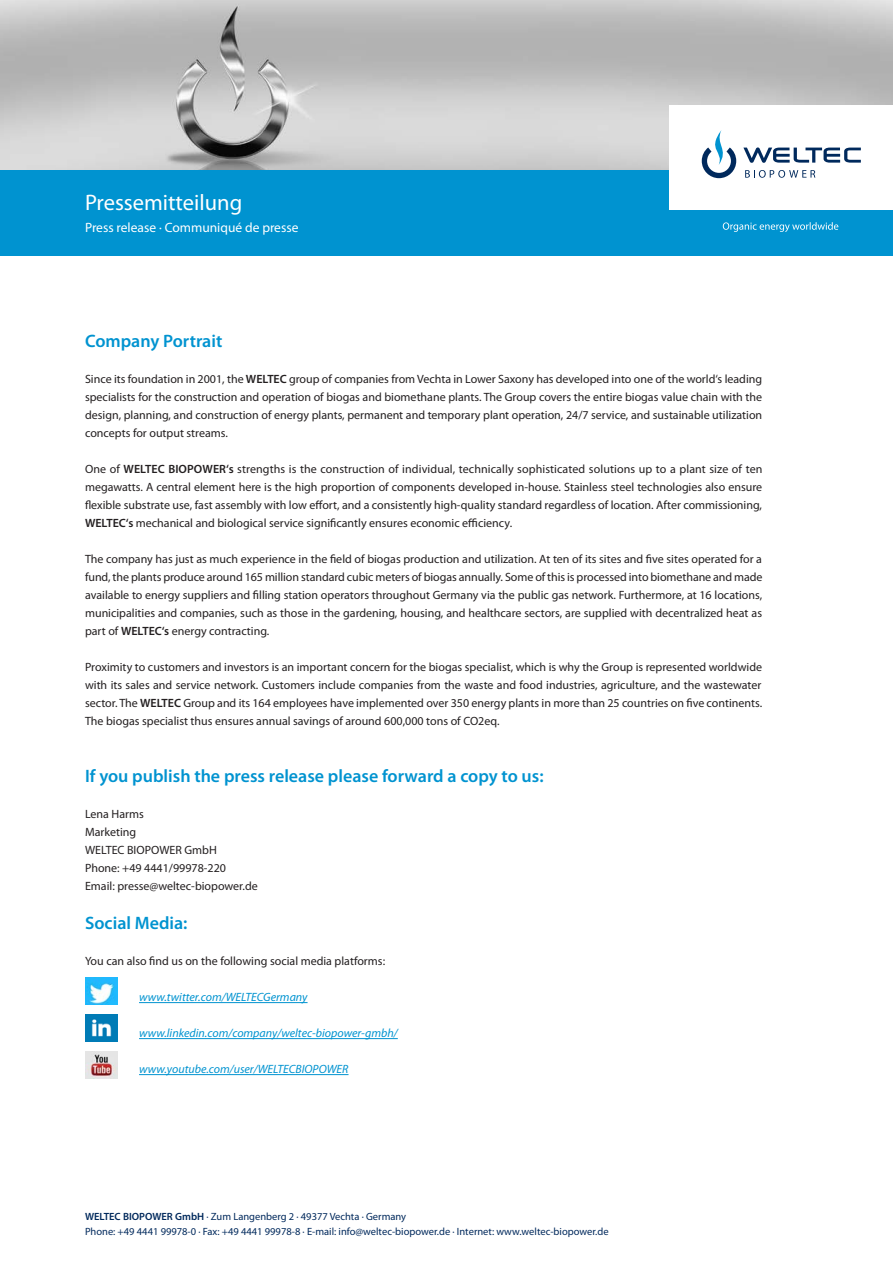
<style>
.page{position:relative;width:893px;height:1263px;background:#fff}
.page>*{position:absolute;margin:0;border:0;box-sizing:border-box;transform-origin:0 0}
.t1{font:22.5px "Myriad Pro";color:#fff}
.Copy{font:600 18px "Myriad Pro";color:#0093d0}
.t2{font:13.5px "Myriad Pro";color:#fff}
.Copy-2{font:12px/18px "Myriad Pro";color:#231f20;text-align:justify}
.Copy-3{font:italic 12px "Myriad Pro";color:#0093d0}
.t3{font:10.5px "Myriad Pro";color:#00295c}
.s1{font-weight:600}
</style>
<div class="page">
<img style="left:0;top:0;width:893px;height:170px">
<div style="left:0;top:170px;width:893px;height:85px;background:#0093d0"></div>
<div style="left:670px;top:106px;width:223px;height:104px;background:#fff"></div>
<svg style="left:723px;top:222px;width:115px;height:10px"></svg>
<svg style="left:702px;top:130px;width:34px;height:48px"></svg>
<svg style="left:743px;top:147px;width:118px;height:16px"></svg>
<svg style="left:745px;top:170px;width:70px;height:8px"></svg>
<hr style="left:139px;top:1002px;width:169px;height:1px;background:#0093d0">
<hr style="left:139px;top:1038px;width:259px;height:1px;background:#0093d0">
<hr style="left:139px;top:1074px;width:210px;height:1px;background:#0093d0">
<img style="left:85px;top:977px;width:32px;height:28px">
<img style="left:85px;top:1014px;width:32px;height:27px">
<img style="left:85px;top:1051px;width:32px;height:28px">
<p class="t1" style="left:85px;top:189px;width:159px">Pressemitteilung</p>
<p class="t2" style="left:85px;top:219px;width:215px">Press release · Communiqué de presse</p>
<p class="Copy" style="left:85px;top:330px;width:139px">Company Portrait</p>
<p class="Copy-2" style="left:85px;top:370px;width:679px">Since its foundation in 2001, the <span class="s1">WELTEC</span> group of companies from Vechta in Lower Saxony has developed into one of the world‘s leading specialists for the construction and operation of biogas and biomethane plants. The Group covers the entire biogas value chain with the design, planning, and construction of energy plants, permanent and temporary plant operation, 24/7 service, and sustainable utilization concepts for output streams.</p>
<p class="Copy-2" style="left:85px;top:460px;width:679px">One of <span class="s1">WELTEC BIOPOWER‘s</span> strengths is the construction of individual, technically sophisticated solutions up to a plant size of ten megawatts. A central element here is the high proportion of components developed in-house. Stainless steel technologies also ensure flexible substrate use, fast assembly with low effort, and a consistently high-quality standard regardless of location. After commissioning, <span class="s1">WELTEC‘s</span> mechanical and biological service significantly ensures economic efficiency.</p>
<p class="Copy-2" style="left:85px;top:550px;width:679px">The company has just as much experience in the field of biogas production and utilization. At ten of its sites and five sites operated for a fund, the plants produce around 165 million standard cubic meters of biogas annually. Some of this is processed into biomethane and made available to energy suppliers and filling station operators throughout Germany via the public gas network. Furthermore, at 16 locations, municipalities and companies, such as those in the gardening, housing, and healthcare sectors, are supplied with decentralized heat as part of <span class="s1">WELTEC‘s</span> energy contracting.</p>
<p class="Copy-2" style="left:85px;top:658px;width:679px">Proximity to customers and investors is an important concern for the biogas specialist, which is why the Group is represented worldwide with its sales and service network. Customers include companies from the waste and food industries, agriculture, and the wastewater sector. The <span class="s1">WELTEC</span> Group and its 164 employees have implemented over 350 energy plants in more than 25 countries on five continents.<br>The biogas specialist thus ensures annual savings of around 600,000 tons of CO2eq.</p>
<p class="Copy" style="left:85px;top:765px;width:460px">If you publish the press release please forward a copy to us:</p>
<p class="Copy-2" style="left:85px;top:805px;width:60px">Lena Harms</p>
<p class="Copy-2" style="left:85px;top:823px;width:53px">Marketing</p>
<p class="Copy-2" style="left:85px;top:841px;width:133px">WELTEC BIOPOWER GmbH</p>
<p class="Copy-2" style="left:85px;top:859px;width:142px">Phone: +49 4441/99978-220</p>
<p class="Copy-2" style="left:85px;top:877px;width:174px">Email: presse@weltec-biopower.de</p>
<p class="Copy" style="left:85px;top:912px;width:104px">Social Media:</p>
<p class="Copy-2" style="left:85px;top:952px;width:302px">You can also find us on the following social media platforms:</p>
<p class="Copy-3" style="left:139px;top:990px;width:170px">www.twitter.com/WELTECGermany</p>
<p class="Copy-3" style="left:139px;top:1026px;width:260px">www.linkedin.com/company/weltec-biopower-gmbh/</p>
<p class="Copy-3" style="left:139px;top:1062px;width:211px">www.youtube.com/user/WELTECBIOPOWER</p>
<p class="t3" style="left:85px;top:1210px;width:323px"><span class="s1">WELTEC BIOPOWER GmbH</span> · Zum Langenberg 2 · 49377 Vechta · Germany</p>
<p class="t3" style="left:85px;top:1225px;width:525px">Phone: +49 4441 99978-0 · Fax: +49 4441 99978-8 · E-mail: info@weltec-biopower.de · Internet: www.weltec-biopower.de</p>
</div>
